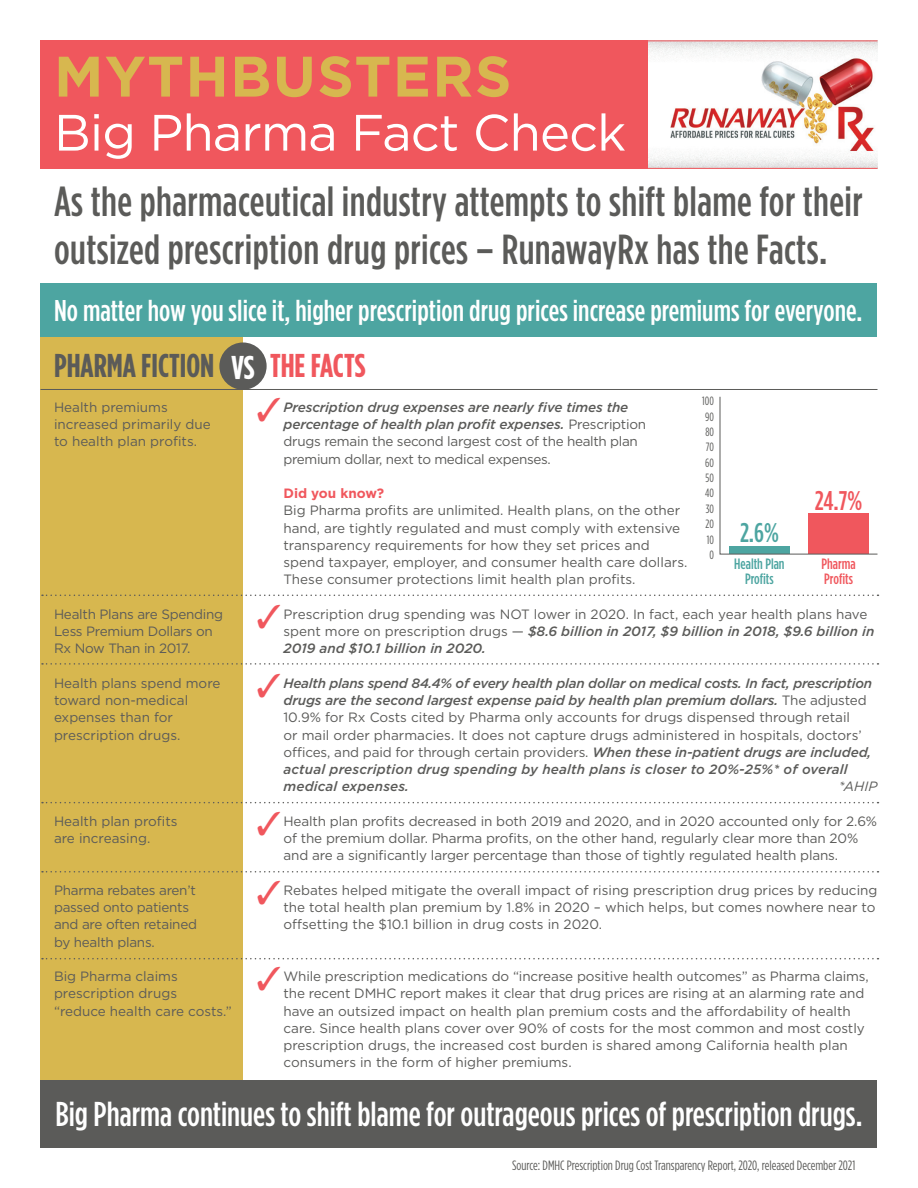
<style>
.page{position:relative;width:918px;height:1188px;background:#fff}
.page>*{position:absolute;margin:0;border:0;box-sizing:border-box;transform-origin:0 0}
.t1{font:700 57px "Gotham";letter-spacing:.025em;color:#d7b74f}
.t2{font:51px "Gotham";letter-spacing:-.02em;color:#fff}
.t3{font:500 42px/48px "Gotham Condensed";letter-spacing:.01em;color:#5b5b59}
.t4{font:500 34.5px "Gotham Condensed";color:#fff}
.t5{font:700 33px "Gotham Condensed";color:#5b5b59}
.t6{font:700 33px "Gotham Condensed";color:#f0575d}
.t7{font:700 33px "Gotham Condensed";color:#fff}
.t8{font:500 30px "Gotham Condensed";letter-spacing:.005em;color:#fff}
.t9{font:500 27px "Gotham Condensed";color:#f0575d}
.t10{font:500 27px "Gotham Condensed";color:#4da5a1}
.t11{font:500 15px/15px "Gotham Condensed";color:#4da5a1;text-align:center}
.t12{font:500 15px/15px "Gotham Condensed";color:#f0575d}
.t13{font:13.5px/17.2px "Gotham";color:#5b5b59}
.t14{font:italic 500 13.5px/17.2px "Gotham";letter-spacing:-.01em;color:#5b5b59}
.t15{font:13.5px/17.2px "Gotham";letter-spacing:-.025em;color:#5b5b59}
.t16{font:13.5px/17.2px "Gotham";letter-spacing:-.02em;color:#5b5b59}
.t17{font:13.5px "Gotham Condensed";color:#5b5b59}
.t18{font:italic 13.5px "Gotham";color:#5b5b59}
.t19{font:12px "Gotham Condensed";color:#5b5b59}
.s1{color:#f0575d}
.s2{font-weight:500;font-style:italic}
.s3{font-weight:700;color:#f0575d}
.s4{font-weight:400;font-style:normal}
</style>
<div class="page">
<img style="left:648px;top:41px;width:230px;height:127px">
<div style="left:40px;top:338px;width:203px;height:742px;background:#d7b74f"></div>
<div style="left:40px;top:284px;width:838px;height:54px;background:#4da5a1"></div>
<div style="left:40px;top:40px;width:608px;height:129px;background:#f0575d"></div>
<div style="left:40px;top:1080px;width:838px;height:68px;background:#5b5b59"></div>
<hr style="left:40px;top:40px;width:838px;height:1px;background:#f0575d">
<hr style="left:40px;top:168px;width:838px;height:1px;background:#f0575d">
<hr style="left:40px;top:389px;width:838px;height:1px;background:#5b5b59">
<svg style="left:42px;top:663px;width:837px;height:2px"></svg>
<svg style="left:42px;top:802px;width:837px;height:1px"></svg>
<svg style="left:42px;top:871px;width:837px;height:2px"></svg>
<svg style="left:42px;top:958px;width:837px;height:1px"></svg>
<svg style="left:42px;top:595px;width:837px;height:1px"></svg>
<div style="left:219px;top:342px;width:48px;height:48px;background:#5b5b59;border-radius:50%"></div>
<svg style="left:719px;top:396px;width:159px;height:159px"></svg>
<p class="t1" style="left:54px;top:39px;width:459px">MYTHBUSTERS</p>
<p class="t2" style="left:54px;top:100px;width:574px">Big Pharma Fact Check</p>
<p class="t3" style="left:54px;top:177px;width:810px">As the pharmaceutical industry attempts to shift blame for their outsized prescription drug prices – RunawayRx has the Facts.</p>
<p class="t8" style="left:54px;top:293px;width:810px">No matter how you slice it, higher prescription drug prices increase premiums for everyone.</p>
<p class="t5" style="left:54px;top:346px;width:162px">PHARMA FICTION</p>
<p class="t13" style="left:54px;top:398px;width:158px">Health premiums increased primarily due to health plan profits.</p>
<p class="t6" style="left:270px;top:346px;width:97px">THE FACTS</p>
<p class="t15" style="left:284px;top:398px;width:364px;text-indent:-27px"><span class="s1">✓</span> <span class="s2">Prescription drug expenses are nearly five times the percentage of health plan profit expenses.</span> Prescription drugs remain the second largest cost of the health plan premium dollar, next to medical expenses.</p>
<p class="t13" style="left:284px;top:484px;width:405px"><span class="s3">Did you know?<br></span>Big Pharma profits are unlimited. Health plans, on the other hand, are tightly regulated and must comply with extensive transparency requirements for how they set prices and spend taxpayer, employer, and consumer health care dollars.<br>These consumer protections limit health plan profits.</p>
<p class="t13" style="left:284px;top:605px;width:592px;text-indent:-27px"><span class="s1">✓</span>Prescription drug spending was NOT lower in 2020. In fact, each year health plans have spent more on prescription drugs — <span class="s2">$8.6 billion in 2017, $9 billion in 2018, $9.6 billion in<br>2019 and $10.1 billion in 2020.</span></p>
<p class="t14" style="left:284px;top:674px;width:590px;text-indent:-27px"><span class="s1">✓</span> Health plans spend 84.4% of every health plan dollar on medical costs. In fact, prescription drugs are the second largest expense paid by health plan premium dollars. <span class="s4">The adjusted 10.9% for Rx Costs cited by Pharma only accounts for drugs dispensed through retail<br>or mail order pharmacies. It does not capture drugs administered in hospitals, doctors’ offices, and paid for through certain providers.</span> When these in-patient drugs are included, actual prescription drug spending by health plans is closer to 20%-25%* of overall medical expenses.</p>
<p class="t7" style="left:231px;top:348px;width:25px">VS</p>
<p class="t19" style="left:702px;top:394px;width:13px">100</p>
<p class="t19" style="left:705px;top:410px;width:10px">90</p>
<p class="t19" style="left:705px;top:425px;width:10px">80</p>
<p class="t19" style="left:706px;top:440px;width:10px">70</p>
<p class="t19" style="left:705px;top:456px;width:10px">60</p>
<p class="t19" style="left:706px;top:471px;width:10px">50</p>
<p class="t19" style="left:705px;top:486px;width:10px">40</p>
<p class="t19" style="left:706px;top:502px;width:10px">30</p>
<p class="t19" style="left:706px;top:517px;width:10px">20</p>
<p class="t19" style="left:707px;top:533px;width:9px">10</p>
<p class="t19" style="left:709px;top:548px;width:6px">0</p>
<p class="t9" style="left:815px;top:485px;width:49px">24.7%</p>
<p class="t10" style="left:740px;top:517px;width:40px">2.6%</p>
<p class="t11" style="left:734px;top:557px;width:52px">Health Plan<br>Profits</p>
<p class="t12" style="left:822px;top:557px;width:36px">Pharma<br>Profits</p>
<p class="t16" style="left:54px;top:605px;width:171px">Health Plans are Spending<br>Less Premium Dollars on<br>Rx Now Than in 2017.</p>
<p class="t13" style="left:54px;top:674px;width:168px">Health plans spend more toward non-medical expenses than for prescription drugs.</p>
<p class="t18" style="left:839px;top:778px;width:40px">*AHIP</p>
<p class="t13" style="left:284px;top:812px;width:595px;text-indent:-27px"><span class="s1">✓</span> Health plan profits decreased in both 2019 and 2020, and in 2020 accounted only for 2.6% of the premium dollar. Pharma profits, on the other hand, regularly clear more than 20% and are a significantly larger percentage than those of tightly regulated health plans.</p>
<p class="t13" style="left:284px;top:881px;width:596px;text-indent:-27px"><span class="s1">✓</span>Rebates helped mitigate the overall impact of rising prescription drug prices by reducing the total health plan premium by 1.8% in 2020 – which helps, but comes nowhere near to offsetting the $10.1 billion in drug costs in 2020.</p>
<p class="t13" style="left:284px;top:967px;width:587px;text-indent:-27px"><span class="s1">✓</span> While prescription medications do “increase positive health outcomes” as Pharma claims, the recent DMHC report makes it clear that drug prices are rising at an alarming rate and have an outsized impact on health plan premium costs and the affordability of health care. Since health plans cover over 90% of costs for the most common and most costly prescription drugs, the increased cost burden is shared among California health plan consumers in the form of higher premiums.</p>
<p class="t13" style="left:54px;top:812px;width:125px">Health plan profits are increasing.</p>
<p class="t16" style="left:54px;top:881px;width:145px">Pharma rebates aren’t passed onto patients and are often retained by health plans.</p>
<p class="t13" style="left:54px;top:967px;width:179px">Big Pharma claims prescription drugs “reduce health care costs.”</p>
<p class="t4" style="left:55px;top:1094px;width:809px">Big Pharma continues to shift blame for outrageous prices of prescription drugs.</p>
<p class="t17" style="left:512px;top:1157px;width:345px">Source: DMHC Prescription Drug Cost Transparency Report, 2020, released December 2021</p>
</div>
